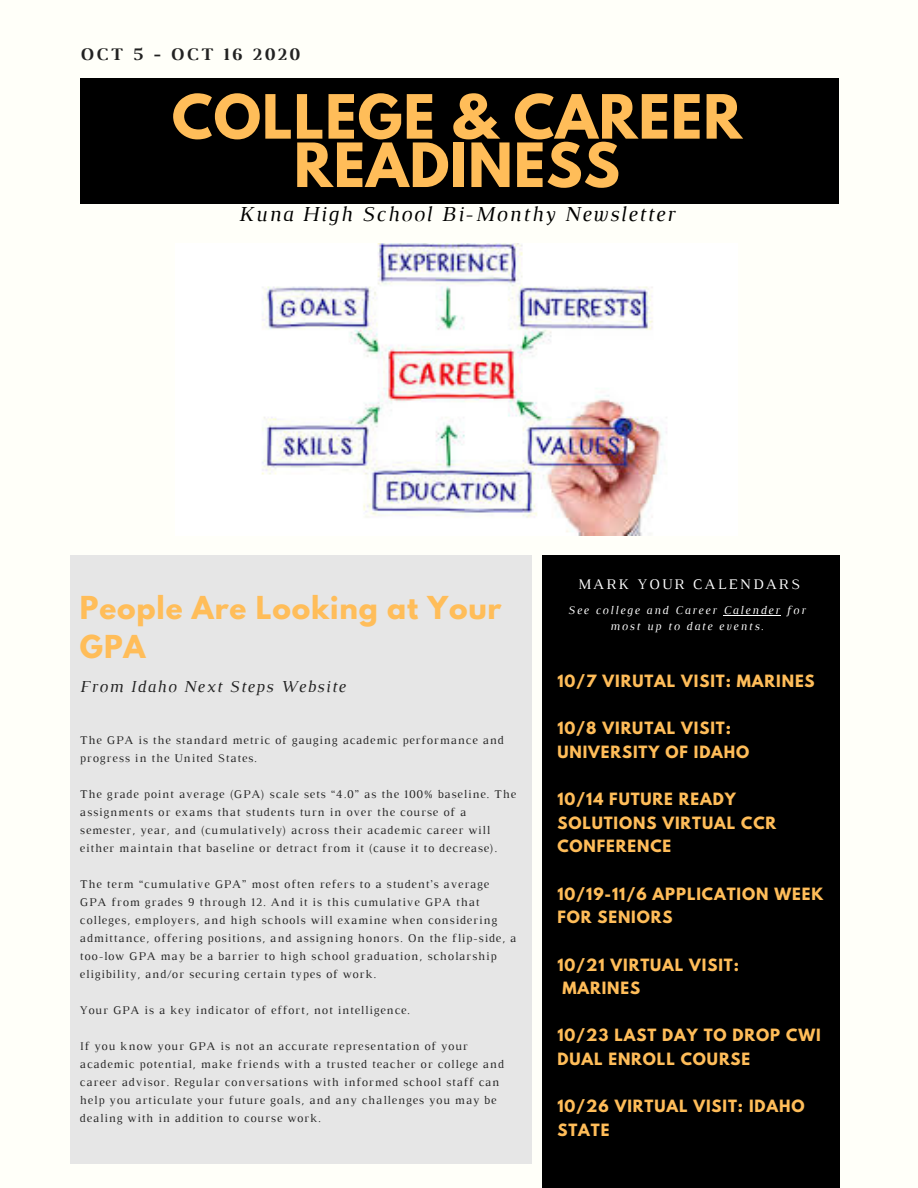
<style>
.page{position:relative;width:918px;height:1188px;background:#fffff9}
.page>*{position:absolute;margin:0;border:0;box-sizing:border-box;transform-origin:0 0}
.t1{font:700 54px/48.3px "League Spartan";letter-spacing:.02em;color:#ffbd59;text-align:center}
.t2{font:700 28.05px/39.2px "League Spartan";letter-spacing:.03em;color:#ffbd59}
.t3{font:italic 21.75px "Luthier";letter-spacing:.07em;color:#000}
.t4{font:700 18px "Luthier";letter-spacing:.14em;color:#222}
.t5{font:italic 17.1px "Luthier";letter-spacing:.07em;color:#222}
.t6{font:700 15px/23.7px "League Spartan";letter-spacing:.06em;color:#ffbd59}
.t7{font:15px "Luthier";letter-spacing:.14em;color:#fff}
.t8{font:12px/18px "Luthier";letter-spacing:.07em;color:#222}
.t9{font:italic 12px/16px "Luthier";letter-spacing:.14em;color:#fff;text-align:center}
</style>
<div class="page">
<div style="left:70px;top:556px;width:462px;height:608px;background:#e6e6e6"></div>
<div style="left:542px;top:556px;width:297px;height:632px;background:#000"></div>
<div style="left:80px;top:78px;width:759px;height:126px;background:#000"></div>
<img style="left:262px;top:243px;width:405px;height:293px">
<hr style="left:723px;top:615px;width:58px;height:1px;background:#fff">
<h3 class="t4" style="left:80px;top:47px;width:221px">OCT 5 - OCT 16 2020</h3>
<h1 class="t1" style="left:172px;top:100px;width:572px">COLLEGE &amp; CAREER<br>READINESS</h1>
<h3 class="t3" style="left:238px;top:206px;width:438px">Kuna High School Bi-Monthy Newsletter</h3>
<h2 class="t2" style="left:80px;top:591px;width:423px">People Are Looking at Your<br>GPA</h2>
<h3 class="t5" style="left:80px;top:680px;width:267px">From Idaho Next Steps Website</h3>
<p class="t8" style="left:80px;top:732px;width:425px">The GPA is the standard metric of gauging academic performance and progress in the United States.</p>
<p class="t8" style="left:80px;top:786px;width:438px">The grade point average (GPA) scale sets “4.0” as the 100% baseline. The assignments or exams that students turn in over the course of a semester, year, and (cumulatively) across their academic career will either maintain that baseline or detract from it (cause it to decrease).</p>
<p class="t8" style="left:80px;top:876px;width:438px">The term “cumulative GPA” most often refers to a student’s average GPA from grades 9 through 12. And it is this cumulative GPA that colleges, employers, and high schools will examine when considering admittance, offering positions, and assigning honors. On the flip-side, a too-low GPA may be a barrier to high school graduation, scholarship eligibility, and/or securing certain types of work.</p>
<p class="t8" style="left:80px;top:1002px;width:332px">Your GPA is a key indicator of effort, not intelligence.</p>
<p class="t8" style="left:80px;top:1038px;width:426px">If you know your GPA is not an accurate representation of your academic potential, make friends with a trusted teacher or college and career advisor. Regular conversations with informed school staff can help you articulate your future goals, and any challenges you may be dealing with in addition to course work.</p>
<p class="t7" style="left:578px;top:578px;width:224px">MARK YOUR CALENDARS</p>
<p class="t9" style="left:568px;top:603px;width:239px">See college and Career Calender for most up to date events.</p>
<p class="t6" style="left:557px;top:671px;width:259px">10/7 VIRUTAL VISIT: MARINES</p>
<p class="t6" style="left:557px;top:718px;width:194px">10/8 VIRUTAL VISIT:<br>UNIVERSITY OF IDAHO</p>
<p class="t6" style="left:557px;top:789px;width:220px">10/14 FUTURE READY<br>SOLUTIONS VIRTUAL CCR<br>CONFERENCE</p>
<p class="t6" style="left:557px;top:884px;width:267px">10/19-11/6 APPLICATION WEEK<br>FOR SENIORS</p>
<p class="t6" style="left:562px;top:955px;width:178px;text-indent:-5px">10/21 VIRTUAL VISIT:<br>MARINES</p>
<p class="t6" style="left:557px;top:1025px;width:265px">10/23 LAST DAY TO DROP CWI<br>DUAL ENROLL COURSE</p>
<p class="t6" style="left:557px;top:1096px;width:249px">10/26 VIRTUAL VISIT: IDAHO<br>STATE</p>
</div>
